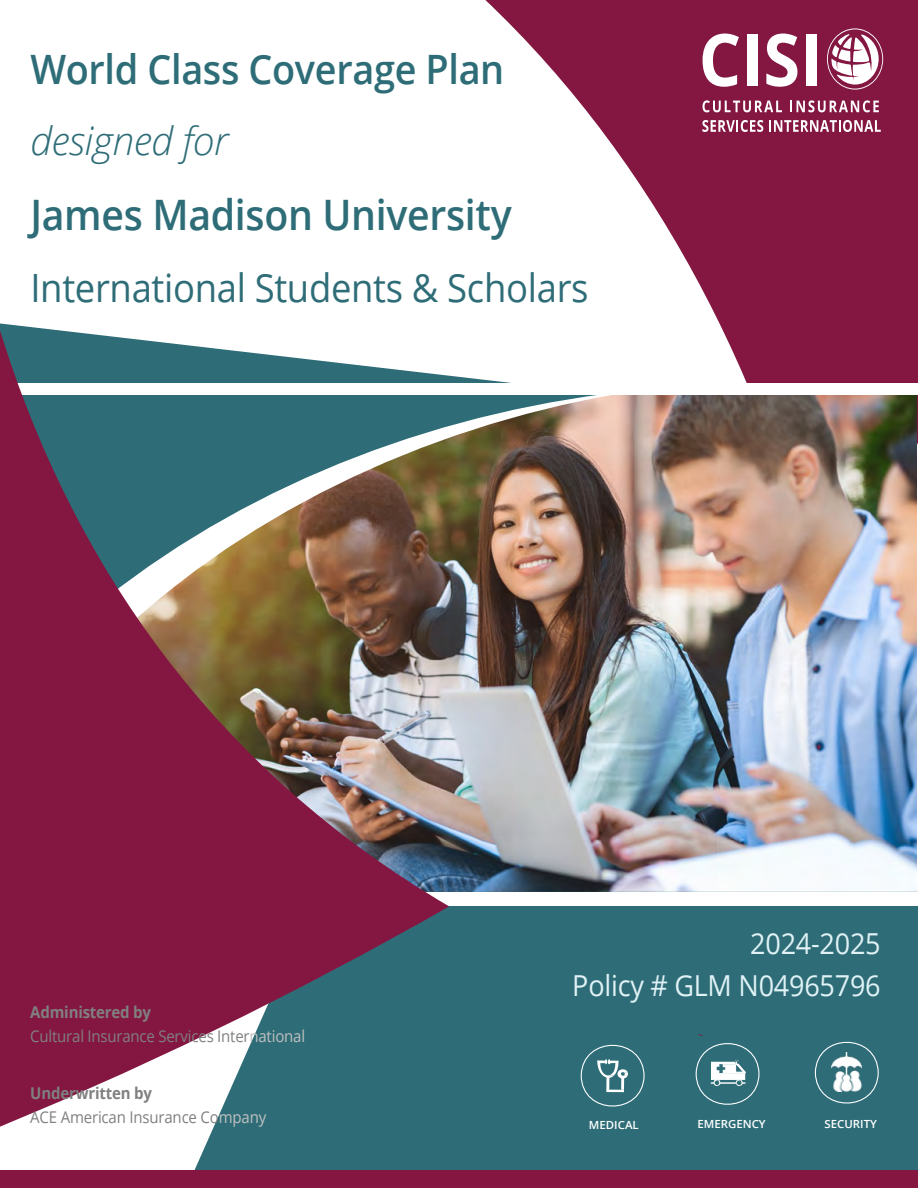
<style>
.page{position:relative;width:918px;height:1188px;background:#fff}
.page>*{position:absolute;margin:0;border:0;box-sizing:border-box;transform-origin:0 0}
.t1{font:600 42px "Open Sans";letter-spacing:-.01em;color:#2e6d77;scale:.93 1}
.t2{font:600 40.5px "Open Sans";letter-spacing:-.01em;color:#2e6d77;scale:.93 1}
.t3{font:39px "Open Sans";letter-spacing:-.01em;color:#2e6d77;scale:.93 1}
.t4{font:italic 300 39px "Open Sans";letter-spacing:-.01em;color:#2e6d77}
.t5{font:28.95px/42px "Open Sans";letter-spacing:-.01em;color:#e0f2f6;text-align:right;scale:.93 1}
.t6{font:16.2px/24px "Open Sans";letter-spacing:-.015em;color:#808080;scale:.93 1}
.t7{font:600 11.25px "Open Sans";color:#fff}
.s1{font-weight:700}
.s2{color:#bfbfbf}
.s3{color:#c0c0c0}
</style>
<div class="page">
<svg style="left:485px;top:0;width:433px;height:646px;fill:#841741"></svg>
<img style="left:734px;top:395px;width:182px;height:497px">
<img style="left:485px;top:240px;width:249px;height:652px">
<img style="left:449px;top:304px;width:157px;height:588px">
<div style="left:449px;top:906px;width:469px;height:264px;background:#2e6d77"></div>
<svg style="left:814px;top:1032px;width:65px;height:81px;background:#51858d"></svg>
<svg style="left:695px;top:1033px;width:65px;height:81px;background:#4d828b"></svg>
<svg style="left:580px;top:1035px;width:65px;height:81px;background:#437b84"></svg>
<svg style="left:827px;top:28px;width:56px;height:62px"></svg>
<svg style="left:703px;top:34px;width:36px;height:53px"></svg>
<div style="left:747px;top:34px;width:10px;height:52px;background:#fff"></div>
<svg style="left:766px;top:34px;width:31px;height:53px"></svg>
<div style="left:806px;top:34px;width:10px;height:52px;background:#fff"></div>
<svg style="left:703px;top:100px;width:79px;height:12px"></svg>
<svg style="left:790px;top:100px;width:89px;height:12px"></svg>
<svg style="left:702px;top:120px;width:61px;height:12px"></svg>
<svg style="left:769px;top:120px;width:112px;height:12px"></svg>
<div style="left:0;top:1170px;width:918px;height:18px;background:#851642"></div>
<div style="left:0;top:383px;width:918px;height:12px;background:#fff"></div>
<img style="left:0;top:323px;width:449px;height:847px">
<h2 class="t2" style="left:30px;top:41px;width:511px">World Class Coverage Plan</h2>
<h3 class="t4" style="left:30px;top:114px;width:200px">designed for</h3>
<h1 class="t1" style="left:30px;top:186px;width:519px">James Madison University</h1>
<h3 class="t3" style="left:30px;top:261px;width:602px">International Students &amp; Scholars</h3>
<p class="t6" style="left:30px;top:999px;width:297px"><span class="s1">Administered by<br></span>Cultural Insurance Services Inter<span class="s2">national</span></p>
<p class="t6" style="left:30px;top:1080px;width:255px"><span class="s1">Underwritten by<br></span>ACE American Insurance Co<span class="s3">mpany</span></p>
<h3 class="t5" style="left:572px;top:922px;width:333px">2024-2025<br>Policy # GLM N04965796</h3>
<p class="t7" style="left:589px;top:1118px;width:51px">MEDICAL</p>
<p class="t7" style="left:697px;top:1117px;width:70px">EMERGENCY</p>
<p class="t7" style="left:825px;top:1116px;width:54px">SECURITY</p>
</div>
